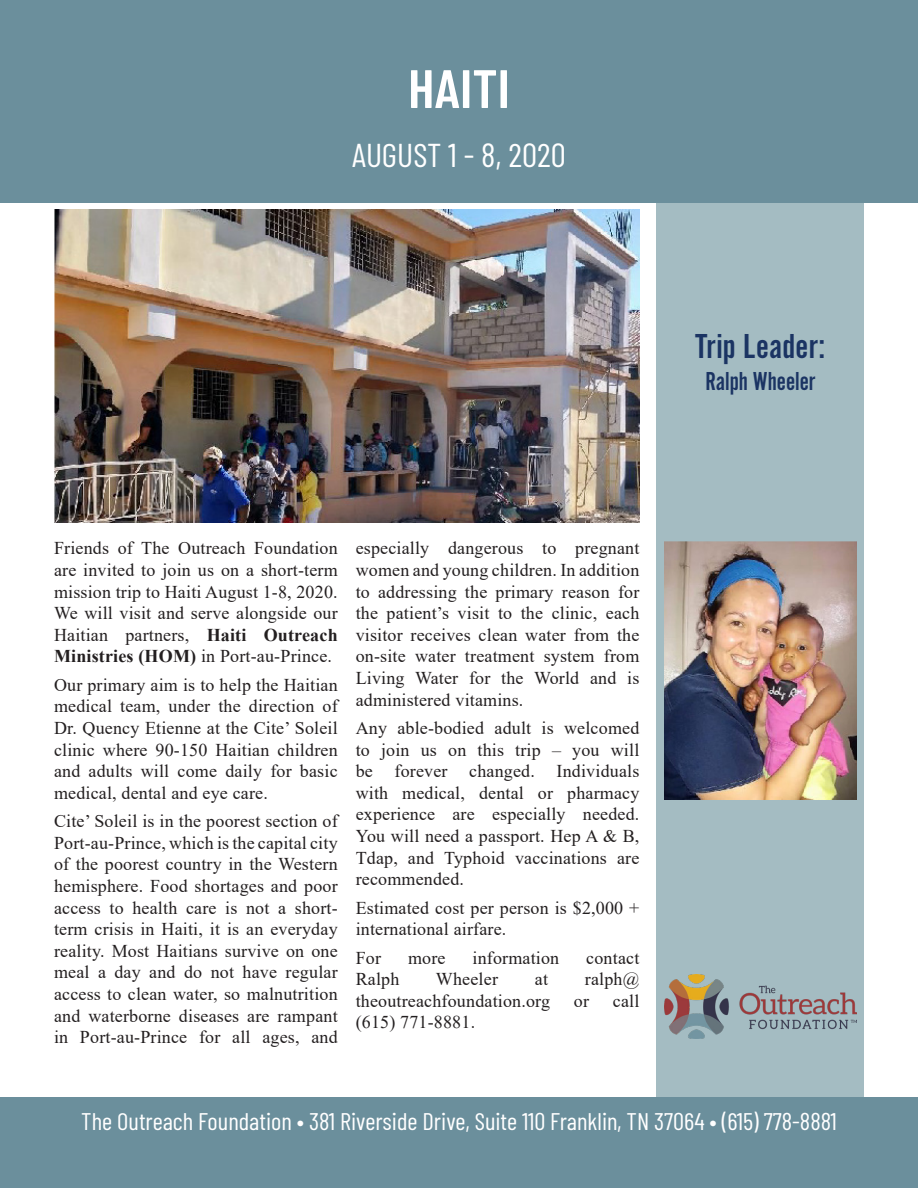
<style>
.page{position:relative;width:918px;height:1188px;background:#fff}
.page>*{position:absolute;margin:0;border:0;box-sizing:border-box;transform-origin:0 0}
.t1{font:600 54px "Barlow Condensed";color:#fff}
.t2{font:36px "Alternate Got No 2 D";letter-spacing:.005em;color:#1b3463;scale:1.05 1}
.t3{font:33px "Barlow Condensed";color:#fff}
.t4{font:27px "Alternate Got No 2 D";color:#1b3463}
.t5{font:24px "Barlow Condensed";color:#fff}
.t6{font:18px/21.6px "Times New Roman";letter-spacing:.01em;color:#231f20;text-align:justify}
.s1{font-weight:700}
</style>
<div class="page">
<img style="left:54px;top:210px;width:585px;height:313px">
<div style="left:657px;top:202px;width:207px;height:895px;background:#a4bcc2"></div>
<div style="left:0;top:0;width:918px;height:202px;background:#6b8f9c"></div>
<div style="left:0;top:1097px;width:918px;height:91px;background:#6b8f9c"></div>
<img style="left:664px;top:974px;width:192px;height:65px">
<img style="left:664px;top:542px;width:192px;height:258px">
<p class="t1" style="left:408px;top:50px;width:103px">HAITI</p>
<p class="t3" style="left:352px;top:132px;width:215px">AUGUST 1 - 8, 2020</p>
<p class="t2" style="left:695px;top:327px;width:125px">Trip Leader:</p>
<p class="t4" style="left:705px;top:367px;width:111px">Ralph Wheeler</p>
<p class="t6" style="left:54px;top:537px;width:285px">Friends of The Outreach Foundation are invited to join us on a short-term mission trip to Haiti August 1-8, 2020.<br>We will visit and serve alongside our Haitian partners, <span class="s1">Haiti Outreach Ministries (HOM)</span> in Port-au-Prince.</p>
<p class="t6" style="left:54px;top:673px;width:285px">Our primary aim is to help the Haitian medical team, under the direction of Dr. Quency Etienne at the Cite’ Soleil clinic where 90-150 Haitian children and adults will come daily for basic medical, dental and eye care.</p>
<p class="t6" style="left:54px;top:810px;width:285px">Cite’ Soleil is in the poorest section of Port-au-Prince, which is the capital city of the poorest country in the Western hemisphere. Food shortages and poor access to health care is not a short&shy;term crisis in Haiti, it is an everyday reality. Most Haitians survive on one meal a day and do not have regular access to clean water, so malnutrition and waterborne diseases are rampant in Port-au-Prince for all ages, and</p>
<p class="t6" style="left:356px;top:537px;width:285px">especially dangerous to pregnant women and young children. In addition to addressing the primary reason for the patient’s visit to the clinic, each visitor receives clean water from the on-site water treatment system from Living Water for the World and is administered vitamins.</p>
<p class="t6" style="left:356px;top:717px;width:285px">Any able-bodied adult is welcomed to join us on this trip – you will be forever changed. Individuals with medical, dental or pharmacy experience are especially needed.<br>You will need a passport. Hep A &amp; B, Tdap, and Typhoid vaccinations are recommended.</p>
<p class="t6" style="left:356px;top:896px;width:285px">Estimated cost per person is $2,000 + international airfare.</p>
<p class="t6" style="left:356px;top:946px;width:27px">For</p>
<p class="t6" style="left:408px;top:946px;width:39px">more</p>
<p class="t6" style="left:473px;top:946px;width:88px">information</p>
<p class="t6" style="left:586px;top:946px;width:55px">contact</p>
<p class="t6" style="left:356px;top:968px;width:45px">Ralph</p>
<p class="t6" style="left:436px;top:968px;width:64px">Wheeler</p>
<p class="t6" style="left:535px;top:968px;width:15px">at</p>
<p class="t6" style="left:585px;top:968px;width:56px">ralph@</p>
<p class="t6" style="left:356px;top:989px;width:196px">theoutreachfoundation.org</p>
<p class="t6" style="left:574px;top:989px;width:17px">or</p>
<p class="t6" style="left:613px;top:989px;width:28px">call</p>
<p class="t6" style="left:356px;top:1011px;width:121px">(615) 771-8881.</p>
<p class="t5" style="left:81px;top:1104px;width:757px">The Outreach Foundation • 381 Riverside Drive, Suite 110 Franklin, TN 37064 • (615) 778-8881</p>
</div>
